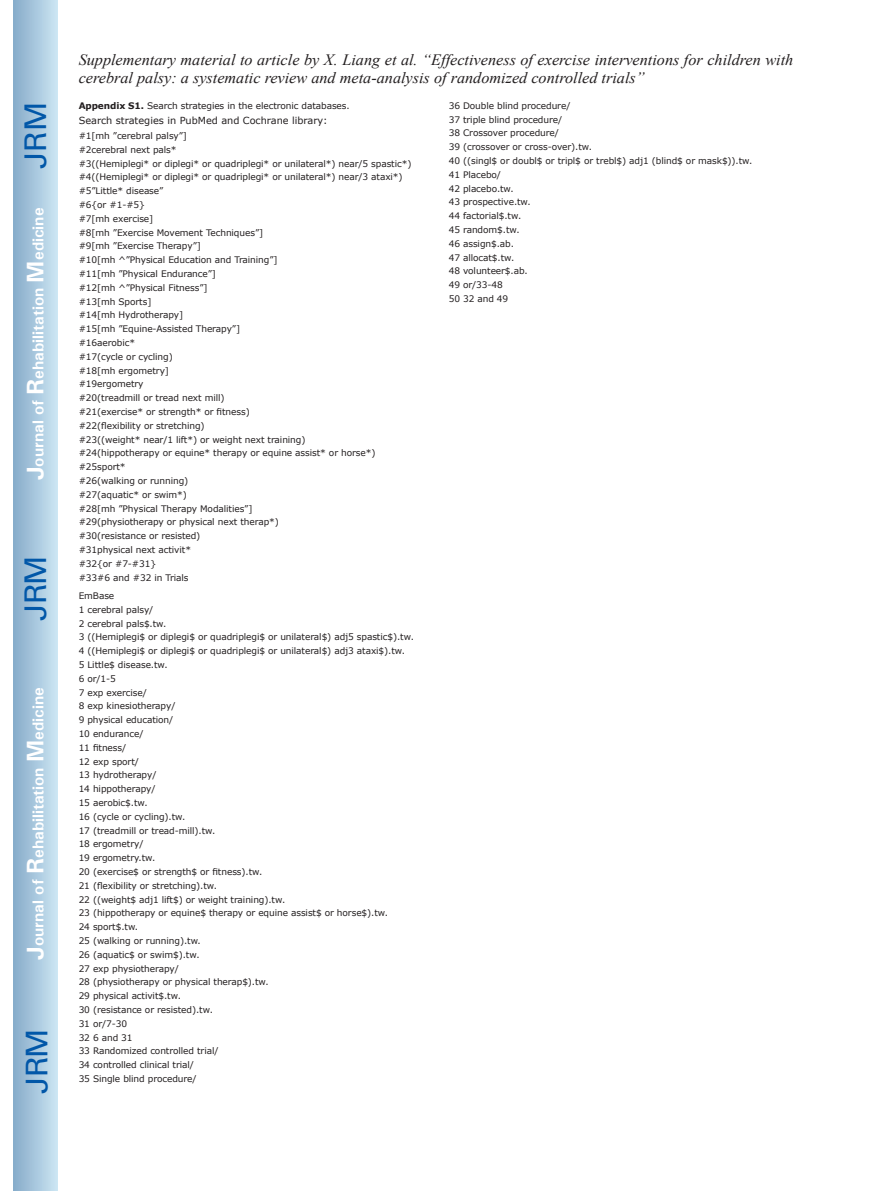
<style>
.page{position:relative;width:872px;height:1191px;background:#fff}
.page>*{position:absolute;margin:0;border:0;box-sizing:border-box;transform-origin:0 0}
.t1{font:30px "Univers";letter-spacing:-.03em;color:#0157a8}
.t2{font:italic 15.75px/18px "Times New Roman";color:#231f20}
.t3{font:700 15.75px "Univers";color:#fff}
.t4{font:9.75px "Verdana";color:#231f20}
.t5{font:9px/13.8px "Verdana";letter-spacing:-.01em;color:#231f20}
.s1{font-size:24px}
.s2{font-weight:700}
</style>
<div class="page">
<div style="left:14px;top:0;width:43px;height:1191px;background:linear-gradient(to right,#88acca,#cbe5f2)"></div>
<h1 class="t1" style="left:18px;top:169px;width:68px;rotate:-90deg">JRM</h1>
<h2 class="t3" style="left:28px;top:480px;width:274px;rotate:-90deg"><span class="s1">J</span>ournal of <span class="s1">R</span>ehabilitation <span class="s1">M</span>edicine</h2>
<h1 class="t1" style="left:18px;top:620px;width:67px;rotate:-90deg">JRM</h1>
<h2 class="t3" style="left:28px;top:959px;width:274px;rotate:-90deg"><span class="s1">J</span>ournal of <span class="s1">R</span>ehabilitation <span class="s1">M</span>edicine</h2>
<h1 class="t1" style="left:19px;top:1093px;width:67px;rotate:-90deg">JRM</h1>
<h2 class="t2" style="left:79px;top:50px;width:716px">Supplementary material to article by X. Liang et al. “Effectiveness of exercise interventions for children with cerebral palsy: a systematic review and meta-analysis of randomized controlled trials”</h2>
<p class="t5" style="left:79px;top:99px;width:272px"><span class="s2">Appendix S1.</span> Search strategies in the electronic databases.</p>
<p class="t4" style="left:79px;top:114px;width:250px">Search strategies in PubMed and Cochrane library:</p>
<p class="t5" style="left:79px;top:129px;width:334px">#1[mh ”cerebral palsy”]<br>#2cerebral next pals*<br>#3((Hemiplegi* or diplegi* or quadriplegi* or unilateral*) near/5 spastic*) #4((Hemiplegi* or diplegi* or quadriplegi* or unilateral*) near/3 ataxi*) #5”Little* disease”<br>#6{or #1-#5}<br>#7[mh exercise]<br>#8[mh ”Exercise Movement Techniques”]<br>#9[mh ”Exercise Therapy”]<br>#10[mh ^”Physical Education and Training”]<br>#11[mh ”Physical Endurance”]<br>#12[mh ^”Physical Fitness”]<br>#13[mh Sports]<br>#14[mh Hydrotherapy]<br>#15[mh ”Equine-Assisted Therapy”]<br>#16aerobic*<br>#17(cycle or cycling)<br>#18[mh ergometry]<br>#19ergometry<br>#20(treadmill or tread next mill)<br>#21(exercise* or strength* or fitness)<br>#22(flexibility or stretching)<br>#23((weight* near/1 lift*) or weight next training)<br>#24(hippotherapy or equine* therapy or equine assist* or horse*) #25sport*<br>#26(walking or running)<br>#27(aquatic* or swim*)<br>#28[mh ”Physical Therapy Modalities”]<br>#29(physiotherapy or physical next therap*)<br>#30(resistance or resisted)<br>#31physical next activit*<br>#32{or #7-#31}<br>#33#6 and #32 in Trials</p>
<p class="t5" style="left:79px;top:589px;width:337px">EmBase<br>1 cerebral palsy/<br>2 cerebral pals$.tw.<br>3 ((Hemiplegi$ or diplegi$ or quadriplegi$ or unilateral$) adj5 spastic$).tw.<br>4 ((Hemiplegi$ or diplegi$ or quadriplegi$ or unilateral$) adj3 ataxi$).tw.<br>5 Little$ disease.tw.<br>6 or/1-5<br>7 exp exercise/<br>8 exp kinesiotherapy/<br>9 physical education/<br>10 endurance/<br>11 fitness/<br>12 exp sport/<br>13 hydrotherapy/<br>14 hippotherapy/<br>15 aerobic$.tw.<br>16 (cycle or cycling).tw.<br>17 (treadmill or tread-mill).tw.<br>18 ergometry/<br>19 ergometry.tw.<br>20 (exercise$ or strength$ or fitness).tw.<br>21 (flexibility or stretching).tw.<br>22 ((weight$ adj1 lift$) or weight training).tw.<br>23 (hippotherapy or equine$ therapy or equine assist$ or horse$).tw.<br>24 sport$.tw.<br>25 (walking or running).tw.<br>26 (aquatic$ or swim$).tw.<br>27 exp physiotherapy/<br>28 (physiotherapy or physical therap$).tw.<br>29 physical activit$.tw.<br>30 (resistance or resisted).tw.<br>31 or/7-30<br>32 6 and 31<br>33 Randomized controlled trial/<br>34 controlled clinical trial/<br>35 Single blind procedure/</p>
<p class="t5" style="left:449px;top:99px;width:305px">36 Double blind procedure/<br>37 triple blind procedure/<br>38 Crossover procedure/<br>39 (crossover or cross-over).tw.<br>40 ((singl$ or doubl$ or tripl$ or trebl$) adj1 (blind$ or mask$)).tw.<br>41 Placebo/<br>42 placebo.tw.<br>43 prospective.tw.<br>44 factorial$.tw.<br>45 random$.tw.<br>46 assign$.ab.<br>47 allocat$.tw.<br>48 volunteer$.ab.<br>49 or/33-48<br>50 32 and 49</p>
</div>
